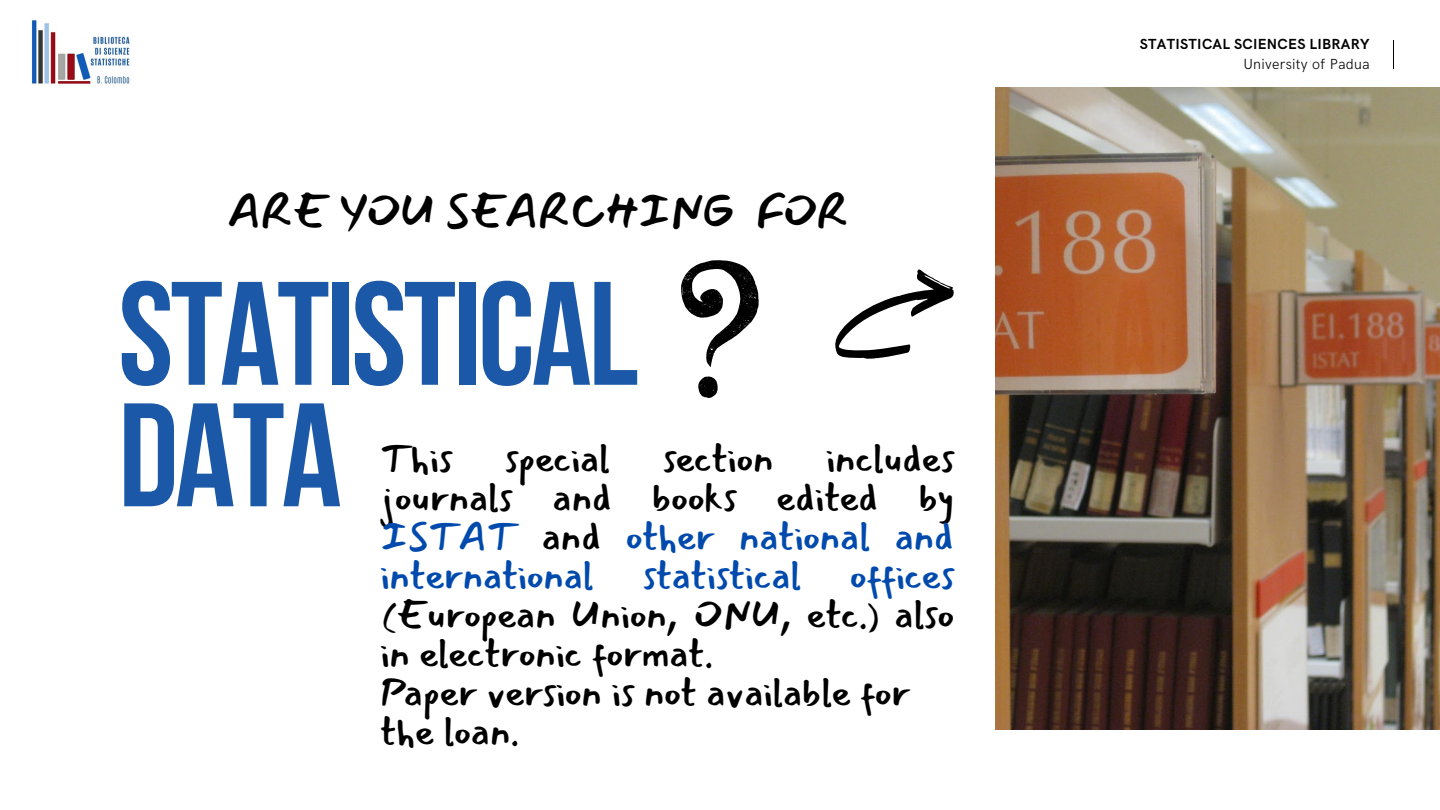
<style>
.page{position:relative;width:1440px;height:810px;background:#fff}
.page>*{position:absolute;margin:0;border:0;box-sizing:border-box;transform-origin:0 0}
.t1{font:147px/121.5px "Bebas Neue Cyrillic";letter-spacing:-.02em;color:#1b58a7}
.t2{font:47px "Mansalva";letter-spacing:-.02em;color:#000}
.t3{font:39.4px/39px "Mansalva";color:#000}
.t4{font:39.4px/39px "Mansalva";color:#004aad;text-align:justify}
.t5{font:700 14.6px "HK Grotesk";letter-spacing:.02em;color:#000}
.t6{font:300 14.6px "HK Grotesk";letter-spacing:.02em;color:#000}
.s1{color:#000}
</style>
<div class="page">
<svg style="left:835px;top:269px;width:119px;height:90px"></svg>
<img style="left:995px;top:88px;width:445px;height:641px">
<svg style="left:1393px;top:41px;width:1px;height:28px"></svg>
<img style="left:31px;top:20px;width:99px;height:64px">
<svg style="left:681px;top:260px;width:78px;height:138px"></svg>
<p class="t2" style="left:228px;top:185px;width:622px">ARE YOU SEARCHING FOR</p>
<h1 class="t1" style="left:118px;top:287px;width:522px">STATISTICAL<br>DATA</h1>
<p class="t3" style="left:381px;top:439px;width:73px">This</p>
<p class="t3" style="left:505px;top:439px;width:107px">special</p>
<p class="t3" style="left:663px;top:439px;width:112px">section</p>
<p class="t4" style="left:381px;top:439px;width:575px;text-indent:446px"><span class="s1">includes journals and books edited by </span>ISTAT <span class="s1">and</span> other national and international statistical offices</p>
<p class="t3" style="left:381px;top:595px;width:575px">(European Union, ONU, etc.) also in electronic format.<br>Paper version is not available for the loan.</p>
<p class="t5" style="left:1140px;top:36px;width:231px">STATISTICAL SCIENCES LIBRARY</p>
<p class="t6" style="left:1243px;top:56px;width:128px">University of Padua</p>
</div>
